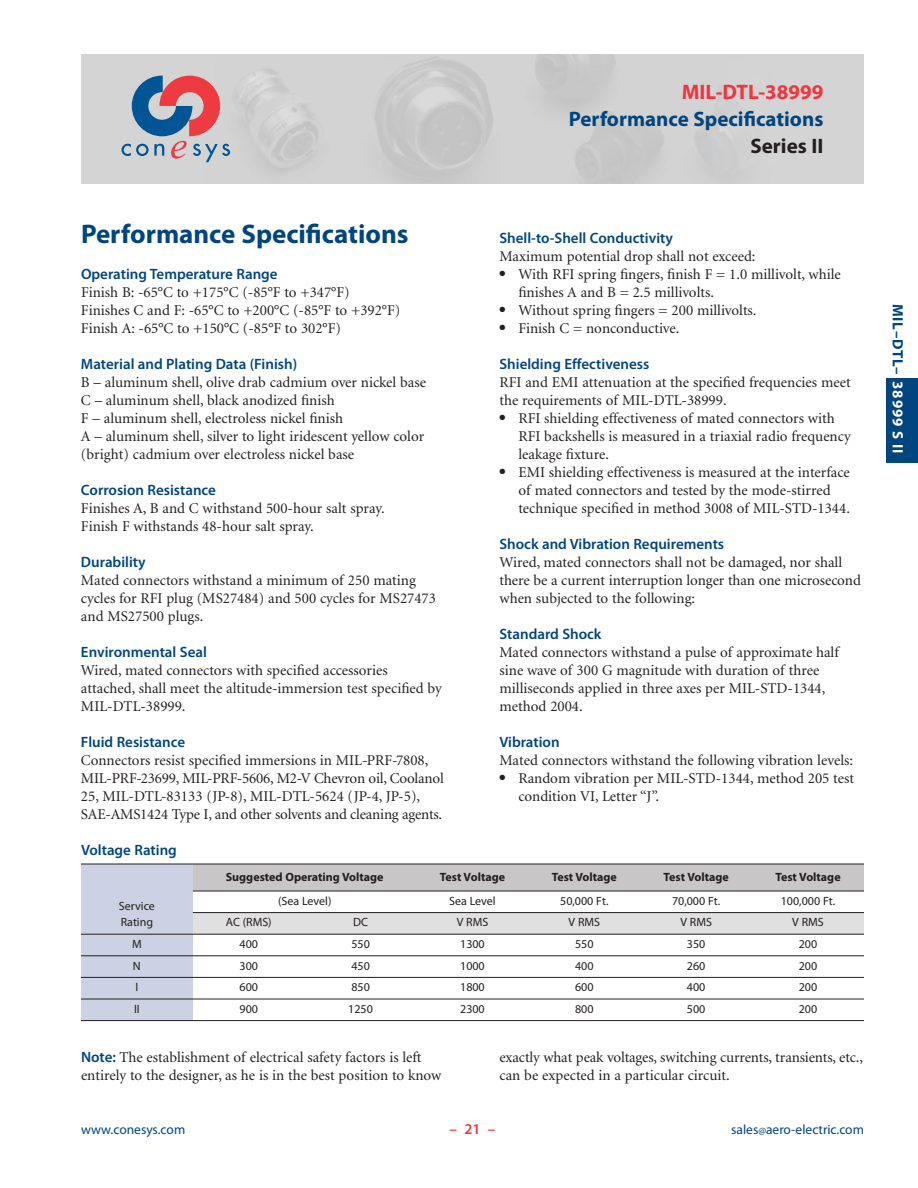
<style>
.page{position:relative;width:918px;height:1188px;background:#fff}
.page>*{position:absolute;margin:0;border:0;box-sizing:border-box;transform-origin:0 0}
.t1{font:700 27px "Myriad Pro";color:#01457f}
.t2{font:700 21px "Myriad Pro";color:#01457f}
.t3{font:700 21px "Myriad Pro";color:#ee3640}
.t4{font:700 21px "Myriad Pro";color:#231f20}
.t5{font:15px/18px "Minion";color:#231f20}
.t6{font:600 15px "Myriad Pro";color:#01457f}
.t7{font:700 15px "Myriad Pro";letter-spacing:.055em;color:#01457f}
.t8{font:600 15px "Myriad Pro";color:#ee3640}
.t9{font:13.5px "Myriad Pro";color:#01457f}
.t10{font:12px/15.8px "Myriad Pro";color:#231f20}
.t11{font:700 12px "Myriad Pro";color:#231f20}
.s1{font-family:"Myriad Pro";font-weight:600;color:#01457f}
.s2{font-size:10.5px}
.s3{color:#fff}
</style>
<div class="page">
<div style="left:886px;top:378px;width:32px;height:84px;background:#01457f"></div>
<svg style="left:122px;top:76px;width:108px;height:86px;background:#a999a8"></svg>
<div style="left:81px;top:864px;width:112px;height:70px;background:#ccd2e3"></div>
<div style="left:193px;top:864px;width:224px;height:27px;background:#c8c6c6"></div>
<div style="left:417px;top:864px;width:111px;height:27px;background:#c8c6c6"></div>
<div style="left:528px;top:864px;width:112px;height:27px;background:#c8c6c6"></div>
<div style="left:640px;top:864px;width:112px;height:27px;background:#c8c6c6"></div>
<div style="left:752px;top:864px;width:112px;height:27px;background:#c8c6c6"></div>
<div style="left:193px;top:913px;width:112px;height:21px;background:#e1e0e1"></div>
<div style="left:305px;top:913px;width:112px;height:21px;background:#e1e0e1"></div>
<div style="left:417px;top:913px;width:111px;height:21px;background:#e1e0e1"></div>
<div style="left:528px;top:913px;width:112px;height:21px;background:#e1e0e1"></div>
<div style="left:640px;top:913px;width:112px;height:21px;background:#e1e0e1"></div>
<div style="left:752px;top:913px;width:112px;height:21px;background:#e1e0e1"></div>
<div style="left:81px;top:934px;width:112px;height:22px;background:#ccd2e3"></div>
<div style="left:81px;top:956px;width:112px;height:21px;background:#ccd2e3"></div>
<div style="left:81px;top:977px;width:112px;height:22px;background:#ccd2e3"></div>
<div style="left:81px;top:999px;width:112px;height:22px;background:#ccd2e3"></div>
<hr style="left:81px;top:864px;width:783px;height:1px;background:#231f20">
<hr style="left:193px;top:891px;width:671px;height:1px;background:#231f20">
<hr style="left:193px;top:912px;width:671px;height:1px;background:#231f20">
<hr style="left:81px;top:934px;width:783px;height:1px;background:#231f20">
<hr style="left:81px;top:956px;width:783px;height:1px;background:#231f20">
<hr style="left:81px;top:977px;width:783px;height:1px;background:#231f20">
<hr style="left:81px;top:999px;width:783px;height:1px;background:#231f20">
<hr style="left:81px;top:1020px;width:783px;height:1px;background:#231f20">
<h1 class="t1" style="left:81px;top:224px;width:329px">Performance Specifications</h1>
<p class="t6" style="left:81px;top:268px;width:198px">Operating Temperature Range</p>
<p class="t5" style="left:81px;top:284px;width:321px">Finish B: -65°C to +175°C (-85°F to +347°F)<br>Finishes C and F: -65°C to +200°C (-85°F to +392°F)<br>Finish A: -65°C to +150°C (-85°F to 302°F)</p>
<p class="t6" style="left:81px;top:358px;width:218px">Material and Plating Data (Finish)</p>
<p class="t5" style="left:81px;top:374px;width:347px">B – aluminum shell, olive drab cadmium over nickel base C – aluminum shell, black anodized finish<br>F – aluminum shell, electroless nickel finish<br>A – aluminum shell, silver to light iridescent yellow color (bright) cadmium over electroless nickel base</p>
<p class="t6" style="left:81px;top:484px;width:136px">Corrosion Resistance</p>
<p class="t5" style="left:81px;top:500px;width:305px">Finishes A, B and C withstand 500-hour salt spray.<br>Finish F withstands 48-hour salt spray.</p>
<p class="t6" style="left:81px;top:556px;width:66px">Durability</p>
<p class="t5" style="left:81px;top:572px;width:357px">Mated connectors withstand a minimum of 250 mating cycles for RFI plug (MS27484) and 500 cycles for MS27473 and MS27500 plugs.</p>
<p class="t6" style="left:81px;top:646px;width:127px">Environmental Seal</p>
<p class="t5" style="left:81px;top:662px;width:362px">Wired, mated connectors with specified accessories attached, shall meet the altitude-immersion test specified by<br>MIL-DTL-38999.</p>
<p class="t6" style="left:81px;top:736px;width:106px">Fluid Resistance</p>
<p class="t5" style="left:81px;top:752px;width:364px">Connectors resist specified immersions in MIL-PRF-7808, MIL-PRF-23699, MIL-PRF-5606, M2-V Chevron oil, Coolanol 25, MIL-DTL-83133 (JP-8), MIL-DTL-5624 (JP-4, JP-5), SAE-AMS1424 Type I, and other solvents and cleaning agents.</p>
<p class="t6" style="left:81px;top:844px;width:97px">Voltage Rating</p>
<h2 class="t3" style="left:682px;top:84px;width:143px">MIL-DTL-38999</h2>
<h2 class="t2" style="left:569px;top:111px;width:256px">Performance Specifications</h2>
<h2 class="t4" style="left:750px;top:138px;width:75px">Series II</h2>
<p class="t6" style="left:500px;top:232px;width:175px">Shell-to-Shell Conductivity</p>
<p class="t5" style="left:500px;top:248px;width:258px">Maximum potential drop shall not exceed:</p>
<p class="t5" style="left:518px;top:266px;width:324px;text-indent:-19px">● With RFI spring fingers, finish F = 1.0 millivolt, while finishes A and B = 2.5 millivolts.</p>
<p class="t5" style="left:500px;top:302px;width:259px">● Without spring fingers = 200 millivolts.</p>
<p class="t5" style="left:500px;top:320px;width:182px">● Finish C = nonconductive.</p>
<p class="t6" style="left:500px;top:358px;width:151px">Shielding Effectiveness</p>
<p class="t5" style="left:500px;top:374px;width:353px">RFI and EMI attenuation at the specified frequencies meet the requirements of MIL-DTL-38999.</p>
<p class="t5" style="left:518px;top:410px;width:334px;text-indent:-19px">● RFI shielding effectiveness of mated connectors with<br>RFI backshells is measured in a triaxial radio frequency leakage fixture.</p>
<p class="t5" style="left:518px;top:464px;width:333px;text-indent:-19px">● EMI shielding effectiveness is measured at the interface of mated connectors and tested by the mode-stirred technique specified in method 3008 of MIL-STD-1344.</p>
<p class="t6" style="left:500px;top:538px;width:226px">Shock and Vibration Requirements</p>
<p class="t5" style="left:500px;top:554px;width:363px">Wired, mated connectors shall not be damaged, nor shall there be a current interruption longer than one microsecond when subjected to the following:</p>
<p class="t6" style="left:500px;top:628px;width:104px">Standard Shock</p>
<p class="t5" style="left:500px;top:644px;width:341px">Mated connectors withstand a pulse of approximate half sine wave of 300 G magnitude with duration of three milliseconds applied in three axes per MIL-STD-1344, method 2004.</p>
<p class="t6" style="left:500px;top:736px;width:62px">Vibration</p>
<p class="t5" style="left:500px;top:752px;width:355px">Mated connectors withstand the following vibration levels:</p>
<p class="t5" style="left:518px;top:770px;width:337px;text-indent:-19px">● Random vibration per MIL-STD-1344, method 205 test condition VI, Letter “J”.</p>
<p class="t10" style="left:119px;top:899px;width:38px">Service<br>Rating</p>
<p class="t11" style="left:226px;top:872px;width:159px">Suggested Operating Voltage</p>
<p class="t11" style="left:440px;top:872px;width:67px">Test Voltage</p>
<p class="t11" style="left:552px;top:872px;width:67px">Test Voltage</p>
<p class="t11" style="left:664px;top:872px;width:67px">Test Voltage</p>
<p class="t11" style="left:775px;top:872px;width:67px">Test Voltage</p>
<p class="t10" style="left:278px;top:894px;width:55px">(Sea Level)</p>
<p class="t10" style="left:449px;top:894px;width:48px">Sea Level</p>
<p class="t10" style="left:560px;top:894px;width:50px">50,000 Ft.</p>
<p class="t10" style="left:672px;top:894px;width:50px">70,000 Ft.</p>
<p class="t10" style="left:781px;top:894px;width:56px">100,000 Ft.</p>
<p class="t10" style="left:226px;top:915px;width:47px">AC (RMS)</p>
<p class="t10" style="left:353px;top:915px;width:16px">DC</p>
<p class="t10" style="left:457px;top:915px;width:33px">V RMS</p>
<p class="t10" style="left:569px;top:915px;width:33px">V RMS</p>
<p class="t10" style="left:680px;top:915px;width:33px">V RMS</p>
<p class="t10" style="left:792px;top:915px;width:33px">V RMS</p>
<p class="t10" style="left:132px;top:937px;width:11px">M</p>
<p class="t10" style="left:240px;top:937px;width:20px">400</p>
<p class="t10" style="left:351px;top:937px;width:20px">550</p>
<p class="t10" style="left:460px;top:937px;width:26px">1300</p>
<p class="t10" style="left:575px;top:937px;width:20px">550</p>
<p class="t10" style="left:687px;top:937px;width:20px">350</p>
<p class="t10" style="left:799px;top:937px;width:20px">200</p>
<p class="t10" style="left:133px;top:959px;width:9px">N</p>
<p class="t10" style="left:240px;top:959px;width:20px">300</p>
<p class="t10" style="left:351px;top:959px;width:20px">450</p>
<p class="t10" style="left:460px;top:959px;width:26px">1000</p>
<p class="t10" style="left:575px;top:959px;width:20px">400</p>
<p class="t10" style="left:687px;top:959px;width:20px">260</p>
<p class="t10" style="left:799px;top:959px;width:20px">200</p>
<p class="t10" style="left:135px;top:980px;width:4px">I</p>
<p class="t10" style="left:240px;top:980px;width:20px">600</p>
<p class="t10" style="left:351px;top:980px;width:20px">850</p>
<p class="t10" style="left:460px;top:980px;width:26px">1800</p>
<p class="t10" style="left:575px;top:980px;width:20px">600</p>
<p class="t10" style="left:687px;top:980px;width:20px">400</p>
<p class="t10" style="left:799px;top:980px;width:20px">200</p>
<p class="t10" style="left:134px;top:1002px;width:7px">II</p>
<p class="t10" style="left:240px;top:1002px;width:20px">900</p>
<p class="t10" style="left:348px;top:1002px;width:26px">1250</p>
<p class="t10" style="left:460px;top:1002px;width:26px">2300</p>
<p class="t10" style="left:575px;top:1002px;width:20px">800</p>
<p class="t10" style="left:687px;top:1002px;width:20px">500</p>
<p class="t10" style="left:799px;top:1002px;width:20px">200</p>
<p class="t5" style="left:81px;top:1049px;width:362px"><span class="s1">Note:</span> The establishment of electrical safety factors is left entirely to the designer, as he is in the best position to know</p>
<p class="t5" style="left:500px;top:1049px;width:365px">exactly what peak voltages, switching currents, transients, etc., can be expected in a particular circuit.</p>
<p class="t9" style="left:81px;top:1124px;width:106px">www.conesys.com</p>
<p class="t8" style="left:464px;top:1123px;width:18px">21</p>
<p class="t9" style="left:731px;top:1124px;width:134px">sales<span class="s2">@</span>aero-electric.com</p>
<p class="t8" style="left:450px;top:1123px;width:47px">– –</p>
<p class="t7" style="left:904px;top:304px;width:151px;rotate:90deg">MIL–DTL– <span class="s3">38999 S II</span></p>
</div>
